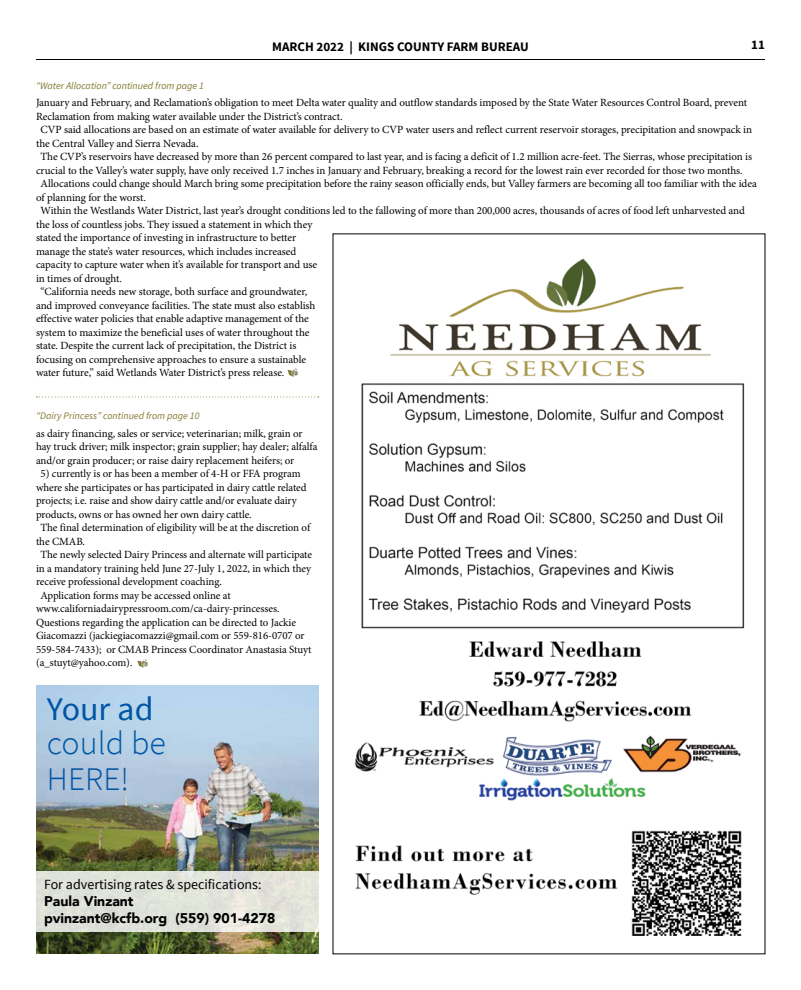
<style>
.page{position:relative;width:801px;height:990px;background:#fff}
.page>*{position:absolute;margin:0;border:0;box-sizing:border-box;transform-origin:0 0}
.t1{font:300 33px/36px "Source Sans Pro";color:#0055a4}
.t2{font:33px "Source Sans Pro";color:#0055a4}
.t3{font:900 14px/17px "Avenir";color:#000}
.t4{font:14px "Source Sans Pro";color:#000}
.t5{font:700 13px "Source Sans Pro";color:#000}
.t6{font:11px/13.5px "Minion Pro";letter-spacing:-.005em;color:#000}
.t7{font:italic 10px "Source Sans Pro";color:#827a30}
</style>
<div class="page">
<hr style="left:36px;top:59px;width:729px;height:1px;background:#000">
<img style="left:354px;top:258px;width:391px;height:678px">
<svg style="left:36px;top:397px;width:283px;height:1px"></svg>
<img style="left:36px;top:685px;width:282px;height:269px">
<div style="left:36px;top:871px;width:282px;height:60px;background:#e0e3da"></div>
<svg style="left:137px;top:659px;width:11px;height:9px"></svg>
<svg style="left:287px;top:368px;width:11px;height:9px"></svg>
<p class="t7" style="left:36px;top:79px;width:169px">"Water Allocation” continued from page 1</p>
<p class="t5" style="left:272px;top:38px;width:258px">MARCH 2022 | KINGS COUNTY FARM BUREAU</p>
<p class="t5" style="left:751px;top:36px;width:15px">11</p>
<p class="t6" style="left:36px;top:96px;width:713px">January and February, and Reclamation’s obligation to meet Delta water quality and outflow standards imposed by the State Water Resources Control Board, prevent</p>
<p class="t6" style="left:36px;top:109px;width:308px">Reclamation from making water available under the District’s contract.</p>
<p class="t6" style="left:40px;top:123px;width:713px">CVP said allocations are based on an estimate of water available for delivery to CVP water users and reflect current reservoir storages, precipitation and snowpack in</p>
<p class="t6" style="left:36px;top:136px;width:164px">the Central Valley and Sierra Nevada.</p>
<p class="t6" style="left:40px;top:150px;width:713px">The CVP’s reservoirs have decreased by more than 26 percent compared to last year, and is facing a deficit of 1.2 million acre-feet. The Sierras, whose precipitation is</p>
<p class="t6" style="left:36px;top:163px;width:708px">crucial to the Valley’s water supply, have only received 1.7 inches in January and February, breaking a record for the lowest rain ever recorded for those two months.</p>
<p class="t6" style="left:40px;top:177px;width:718px">Allocations could change should March bring some precipitation before the rainy season officially ends, but Valley farmers are becoming all too familiar with the idea</p>
<p class="t6" style="left:36px;top:190px;width:112px">of planning for the worst.</p>
<p class="t6" style="left:40px;top:204px;width:706px">Within the Westlands Water District, last year’s drought conditions led to the fallowing of more than 200,000 acres, thousands of acres of food left unharvested and</p>
<p class="t6" style="left:36px;top:217px;width:278px">the loss of countless jobs. They issued a statement in which they</p>
<p class="t6" style="left:36px;top:231px;width:262px">stated the importance of investing in infrastructure to better</p>
<p class="t6" style="left:36px;top:244px;width:262px">manage the state’s water resources, which includes increased</p>
<p class="t6" style="left:36px;top:258px;width:283px">capacity to capture water when it’s available for transport and use</p>
<p class="t6" style="left:36px;top:271px;width:88px">in times of drought.</p>
<p class="t6" style="left:40px;top:285px;width:268px">“California needs new storage, both surface and groundwater,</p>
<p class="t6" style="left:36px;top:298px;width:281px">and improved conveyance facilities. The state must also establish</p>
<p class="t6" style="left:36px;top:312px;width:274px">effective water policies that enable adaptive management of the</p>
<p class="t6" style="left:36px;top:325px;width:275px">system to maximize the beneficial uses of water throughout the</p>
<p class="t6" style="left:36px;top:339px;width:262px">state. Despite the current lack of precipitation, the District is</p>
<p class="t6" style="left:36px;top:352px;width:272px">focusing on comprehensive approaches to ensure a sustainable</p>
<p class="t6" style="left:36px;top:366px;width:250px">water future,” said Wetlands Water District’s press release.</p>
<p class="t7" style="left:36px;top:410px;width:165px">"Dairy Princess” continued from page 10</p>
<p class="t6" style="left:36px;top:426px;width:283px">as dairy financing, sales or service; veterinarian; milk, grain or hay truck driver; milk inspector; grain supplier; hay dealer; alfalfa and/or grain producer; or raise dairy replacement heifers; or</p>
<p class="t6" style="left:40px;top:467px;width:262px">5) currently is or has been a member of 4-H or FFA program</p>
<p class="t6" style="left:36px;top:480px;width:272px">where she participates or has participated in dairy cattle related</p>
<p class="t6" style="left:36px;top:494px;width:262px">projects; i.e. raise and show dairy cattle and/or evaluate dairy</p>
<p class="t6" style="left:36px;top:507px;width:217px">products, owns or has owned her own dairy cattle.</p>
<p class="t6" style="left:40px;top:521px;width:271px">The final determination of eligibility will be at the discretion of</p>
<p class="t6" style="left:36px;top:534px;width:50px">the CMAB.</p>
<p class="t6" style="left:40px;top:548px;width:273px">The newly selected Dairy Princess and alternate will participate</p>
<p class="t6" style="left:36px;top:561px;width:277px">in a mandatory training held June 27-July 1, 2022, in which they</p>
<p class="t6" style="left:36px;top:575px;width:187px">receive professional development coaching.</p>
<p class="t6" style="left:40px;top:588px;width:192px">Application forms may be accessed online at</p>
<p class="t6" style="left:36px;top:602px;width:245px">www.californiadairypressroom.com/ca-dairy-princesses.</p>
<p class="t6" style="left:36px;top:615px;width:262px">Questions regarding the application can be directed to Jackie</p>
<p class="t6" style="left:36px;top:629px;width:270px">Giacomazzi (jackiegiacomazzi@gmail.com or 559-816-0707 or</p>
<p class="t6" style="left:36px;top:642px;width:277px">559-584-7433); or CMAB Princess Coordinator Anastasia Stuyt</p>
<p class="t6" style="left:36px;top:656px;width:98px">(a_stuyt@yahoo.com).</p>
<h1 class="t2" style="left:47px;top:688px;width:108px">Your ad</h1>
<h1 class="t1" style="left:47px;top:725px;width:121px">could be<br>HERE!</h1>
<p class="t4" style="left:44px;top:875px;width:219px">For advertising rates &amp; specifications:</p>
<p class="t3" style="left:44px;top:892px;width:233px">Paula Vinzant<br>pvinzant@kcfb.org (559) 901-4278</p>
</div>
